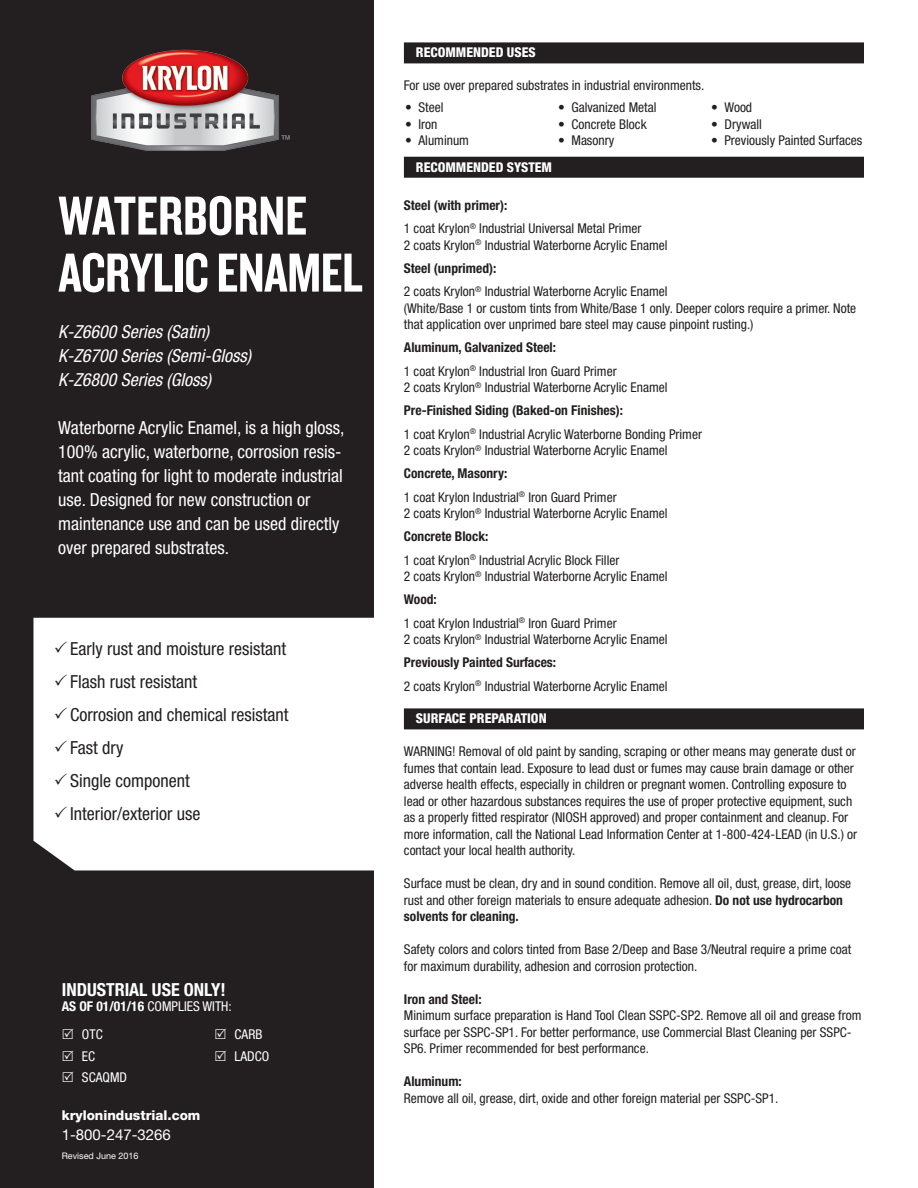
<style>
.page{position:relative;width:918px;height:1188px;background:#fff}
.page>*{position:absolute;margin:0;border:0;box-sizing:border-box;transform-origin:0 0}
.t1{font:57px/57px "Knockout 49 Liteweight";letter-spacing:-.01em;color:#fff}
.t2{font:condensed 18px/24px "Helvetica Neue";color:#fff}
.t3{font:condensed 18px "Helvetica Neue";color:#231f20}
.t4{font:italic condensed 18px "Helvetica Neue";color:#fff}
.t5{font:700 condensed 18px "Helvetica Neue";color:#fff}
.t6{font:15px "Helvetica Neue";color:#fff}
.Basic{font:condensed 13.5px/16.5px "Helvetica Neue";color:#231f20}
.Basic-2{font:700 condensed 13.5px "Helvetica Neue";color:#231f20}
.t7{font:800 condensed 13.5px "Helvetica Neue";color:#fff}
.t8{font:condensed 13.5px "Helvetica Neue";color:#fff}
.t9{font:800 13.5px "Helvetica Neue";color:#fff}
.t10{font:9px "Helvetica Neue";color:#fff}
.s1{font-weight:700}
</style>
<div class="page">
<div style="left:0;top:0;width:374px;height:1188px;background:#231f20"></div>
<img style="left:91px;top:49px;width:199px;height:102px">
<div style="left:404px;top:42px;width:460px;height:21px;background:#231f20"></div>
<div style="left:404px;top:157px;width:460px;height:21px;background:#231f20"></div>
<div style="left:404px;top:708px;width:460px;height:21px;background:#231f20"></div>
<div style="left:33px;top:618px;width:341px;height:252px;background:#fff"></div>
<svg style="left:55px;top:641px;width:31px;height:15px"></svg>
<svg style="left:55px;top:674px;width:31px;height:15px"></svg>
<svg style="left:55px;top:707px;width:31px;height:15px"></svg>
<svg style="left:55px;top:740px;width:31px;height:15px"></svg>
<svg style="left:55px;top:773px;width:31px;height:15px"></svg>
<svg style="left:55px;top:806px;width:31px;height:15px"></svg>
<p class="t1" style="left:58px;top:185px;width:306px">WATERBORNE<br>ACRYLIC ENAMEL</p>
<p class="t4" style="left:58px;top:321px;width:152px">K-Z6600 Series (Satin)</p>
<p class="t4" style="left:58px;top:345px;width:194px">K-Z6700 Series (Semi-Gloss)</p>
<p class="t4" style="left:58px;top:369px;width:154px">K-Z6800 Series (Gloss)</p>
<p class="t2" style="left:58px;top:415px;width:288px">Waterborne Acrylic Enamel, is a high gloss, 100% acrylic, waterborne, corrosion resis&shy;tant coating for light to moderate industrial use. Designed for new construction or maintenance use and can be used directly over prepared substrates.</p>
<p class="t3" style="left:70px;top:638px;width:217px">Early rust and moisture resistant</p>
<p class="t3" style="left:70px;top:671px;width:128px">Flash rust resistant</p>
<p class="t3" style="left:70px;top:704px;width:220px">Corrosion and chemical resistant</p>
<p class="t3" style="left:70px;top:737px;width:55px">Fast dry</p>
<p class="t3" style="left:70px;top:770px;width:121px">Single component</p>
<p class="t3" style="left:70px;top:803px;width:132px">Interior/exterior use</p>
<p class="t5" style="left:62px;top:978px;width:165px">INDUSTRIAL USE ONLY!</p>
<p class="t8" style="left:62px;top:998px;width:172px"><span class="s1">AS OF 01/01/16</span> COMPLIES WITH:</p>
<p class="t8" style="left:82px;top:1027px;width:22px">OTC</p>
<p class="t8" style="left:82px;top:1049px;width:15px">EC</p>
<p class="t8" style="left:82px;top:1069px;width:47px">SCAQMD</p>
<p class="t8" style="left:235px;top:1027px;width:29px">CARB</p>
<p class="t8" style="left:235px;top:1049px;width:36px">LADCO</p>
<p class="t9" style="left:62px;top:1107px;width:140px">krylonindustrial.com</p>
<p class="t6" style="left:62px;top:1125px;width:111px">1-800-247-3266</p>
<p class="t10" style="left:62px;top:1151px;width:78px">Revised June 2016</p>
<p class="t7" style="left:416px;top:44px;width:121px">RECOMMENDED USES</p>
<p class="Basic" style="left:404px;top:77px;width:302px">For use over prepared substrates in industrial environments.</p>
<p class="Basic" style="left:405px;top:99px;width:40px">• Steel</p>
<p class="Basic" style="left:405px;top:116px;width:34px">• Iron</p>
<p class="Basic" style="left:405px;top:132px;width:66px">• Aluminum</p>
<p class="Basic" style="left:558px;top:99px;width:100px">• Galvanized Metal</p>
<p class="Basic" style="left:558px;top:116px;width:90px">• Concrete Block</p>
<p class="Basic" style="left:558px;top:132px;width:58px">• Masonry</p>
<p class="Basic" style="left:711px;top:99px;width:43px">• Wood</p>
<p class="Basic" style="left:711px;top:116px;width:52px">• Drywall</p>
<p class="Basic" style="left:711px;top:132px;width:153px">• Previously Painted Surfaces</p>
<p class="t7" style="left:416px;top:159px;width:138px">RECOMMENDED SYSTEM</p>
<p class="Basic-2" style="left:404px;top:197px;width:105px">Steel (with primer):</p>
<p class="Basic" style="left:404px;top:220px;width:265px">1 coat Krylon<sup>®</sup> Industrial Universal Metal Primer<br>2 coats Krylon<sup>®</sup> Industrial Waterborne Acrylic Enamel</p>
<p class="Basic-2" style="left:404px;top:260px;width:94px">Steel (unprimed):</p>
<p class="Basic" style="left:404px;top:283px;width:454px">2 coats Krylon<sup>®</sup> Industrial Waterborne Acrylic Enamel<br>(White/Base 1 or custom tints from White/Base 1 only. Deeper colors require a primer. Note that application over unprimed bare steel may cause pinpoint rusting.)</p>
<p class="Basic-2" style="left:404px;top:339px;width:154px">Aluminum, Galvanized Steel:</p>
<p class="Basic" style="left:404px;top:363px;width:265px">1 coat Krylon<sup>®</sup> Industrial Iron Guard Primer<br>2 coats Krylon<sup>®</sup> Industrial Waterborne Acrylic Enamel</p>
<p class="Basic-2" style="left:404px;top:402px;width:221px">Pre-Finished Siding (Baked-on Finishes):</p>
<p class="Basic" style="left:404px;top:426px;width:300px">1 coat Krylon<sup>®</sup> Industrial Acrylic Waterborne Bonding Primer<br>2 coats Krylon<sup>®</sup> Industrial Waterborne Acrylic Enamel</p>
<p class="Basic-2" style="left:404px;top:465px;width:105px">Concrete, Masonry:</p>
<p class="Basic" style="left:404px;top:489px;width:265px">1 coat Krylon Industrial<sup>®</sup> Iron Guard Primer<br>2 coats Krylon<sup>®</sup> Industrial Waterborne Acrylic Enamel</p>
<p class="Basic-2" style="left:404px;top:528px;width:86px">Concrete Block:</p>
<p class="Basic" style="left:404px;top:552px;width:265px">1 coat Krylon<sup>®</sup> Industrial Acrylic Block Filler<br>2 coats Krylon<sup>®</sup> Industrial Waterborne Acrylic Enamel</p>
<p class="Basic-2" style="left:404px;top:591px;width:34px">Wood:</p>
<p class="Basic" style="left:404px;top:615px;width:265px">1 coat Krylon Industrial<sup>®</sup> Iron Guard Primer<br>2 coats Krylon<sup>®</sup> Industrial Waterborne Acrylic Enamel</p>
<p class="Basic-2" style="left:404px;top:654px;width:154px">Previously Painted Surfaces:</p>
<p class="Basic" style="left:404px;top:678px;width:265px">2 coats Krylon<sup>®</sup> Industrial Waterborne Acrylic Enamel</p>
<p class="t7" style="left:416px;top:710px;width:132px">SURFACE PREPARATION</p>
<p class="Basic" style="left:404px;top:743px;width:455px">WARNING! Removal of old paint by sanding, scraping or other means may generate dust or fumes that contain lead. Exposure to lead dust or fumes may cause brain damage or other adverse health effects, especially in children or pregnant women. Controlling exposure to lead or other hazardous substances requires the use of proper protective equipment, such as a properly fitted respirator (NIOSH approved) and proper containment and cleanup. For more information, call the National Lead Information Center at 1-800-424-LEAD (in U.S.) or contact your local health authority.</p>
<p class="Basic" style="left:404px;top:875px;width:449px">Surface must be clean, dry and in sound condition. Remove all oil, dust, grease, dirt, loose rust and other foreign materials to ensure adequate adhesion. <span class="s1">Do not use hydrocarbon solvents for cleaning.</span></p>
<p class="Basic" style="left:404px;top:941px;width:449px">Safety colors and colors tinted from Base 2/Deep and Base 3/Neutral require a prime coat for maximum durability, adhesion and corrosion protection.</p>
<p class="Basic-2" style="left:404px;top:991px;width:79px">Iron and Steel:</p>
<p class="Basic" style="left:404px;top:1007px;width:459px">Minimum surface preparation is Hand Tool Clean SSPC-SP2. Remove all oil and grease from surface per SSPC-SP1. For better performance, use Commercial Blast Cleaning per SSPC-<br>SP6. Primer recommended for best performance.</p>
<p class="Basic-2" style="left:404px;top:1073px;width:59px">Aluminum:</p>
<p class="Basic" style="left:404px;top:1090px;width:376px">Remove all oil, grease, dirt, oxide and other foreign material per SSPC-SP1.</p>
</div>
